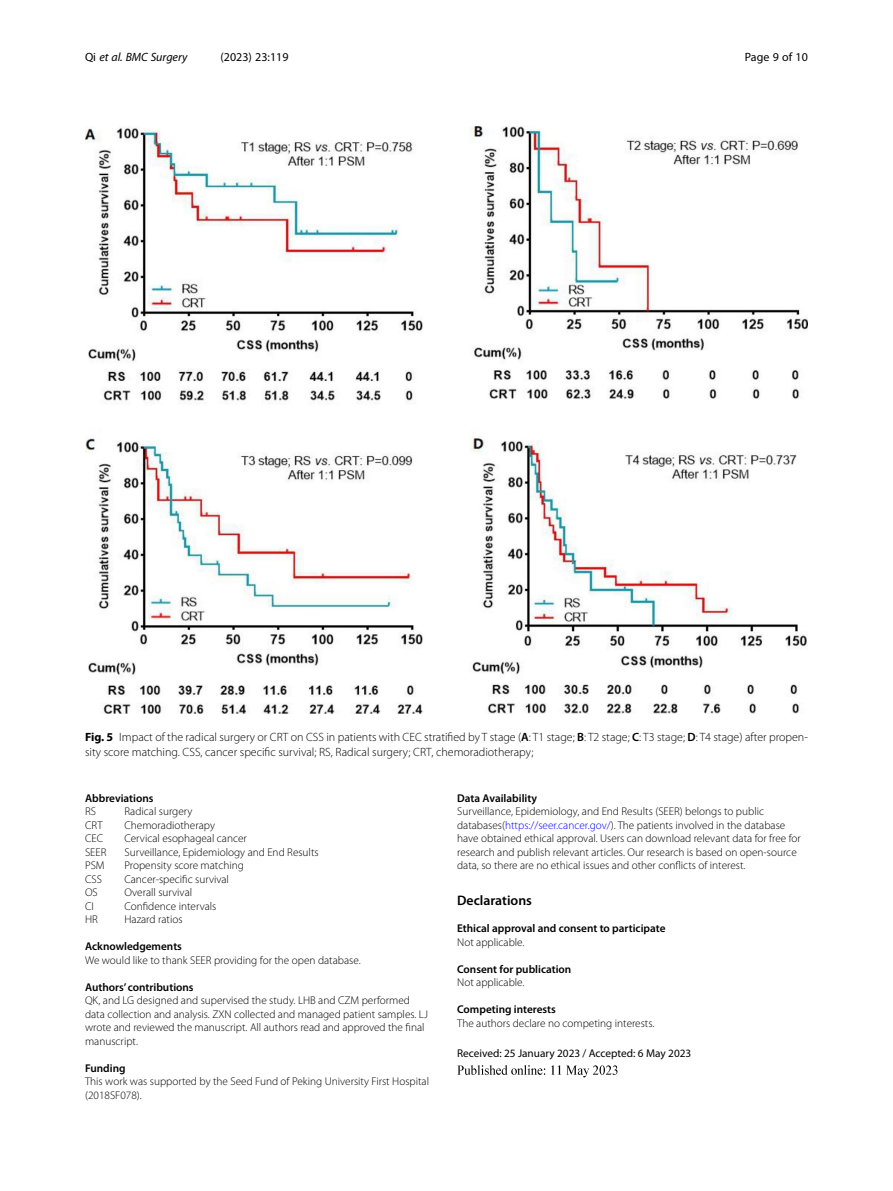
<style>
.page{position:relative;width:893px;height:1191px;background:#fff}
.page>*{position:absolute;margin:0;border:0;box-sizing:border-box;transform-origin:0 0}
.Ethics_Declarations{font:600 13.8px "Myriad Pro";color:#000}
.Figure_Caption{font:300 12px/15px "Myriad Pro";color:#000}
.t1{font:12px "Myriad Pro";color:#000}
.t2{font:italic 12px "Myriad Pro";color:#000}
.Materials_Availabili{font:300 11.25px/13.5px "Myriad Pro";color:#000}
.Abbreviation_Para_1{font:300 11.25px "Myriad Pro";color:#000}
.Author_Contribution{font:300 11.25px/13.5px "Myriad Pro";color:#000}
.Endmatter_Heading{font:600 11.25px "Myriad Pro";color:#000}
.Funding{font:300 11.25px/13.5px "Myriad Pro";color:#000}
.Ethics_Declarations-2{font:300 11.25px "Myriad Pro";color:#000}
.Acknowledgements{font:300 11.25px "Myriad Pro";color:#000}
.Article_History{font:11.25px "Myriad Pro";color:#000}
.Abbrevation_Heading{font:600 11.25px "Myriad Pro";color:#000}
.s1{font-style:normal}
.s2{font-weight:700}
.s3{font-weight:600}
.s4{color:#00f}
</style>
<div class="page">
<img style="left:85px;top:126px;width:723px;height:588px">
<img style="left:457px;top:1065px;width:161px;height:13px">
<p class="t2" style="left:85px;top:50px;width:104px"><span class="s1">Qi</span> et al. BMC Surgery</p>
<p class="t1" style="left:221px;top:50px;width:70px">(2023) 23:119</p>
<p class="t1" style="left:745px;top:50px;width:65px">Page 9 of 10</p>
<p class="Figure_Caption" style="left:85px;top:729px;width:724px"><span class="s2">Fig. 5</span> Impact of the radical surgery or CRT on CSS in patients with CEC stratified by T stage (<span class="s3">A</span>: T1 stage; <span class="s3">B</span>: T2 stage; <span class="s3">C</span>: T3 stage; <span class="s3">D</span>: T4 stage) after propen&shy;sity score matching. CSS, cancer specific survival; RS, Radical surgery; CRT, chemoradiotherapy;</p>
<p class="Abbrevation_Heading" style="left:85px;top:790px;width:70px">Abbreviations</p>
<p class="Abbreviation_Para_1" style="left:85px;top:805px;width:12px">RS</p>
<p class="Abbreviation_Para_1" style="left:124px;top:805px;width:69px">Radical surgery</p>
<p class="Abbreviation_Para_1" style="left:85px;top:818px;width:19px">CRT</p>
<p class="Abbreviation_Para_1" style="left:124px;top:818px;width:92px">Chemoradiotherapy</p>
<p class="Abbreviation_Para_1" style="left:85px;top:832px;width:20px">CEC</p>
<p class="Abbreviation_Para_1" style="left:124px;top:832px;width:124px">Cervical esophageal cancer</p>
<p class="Abbreviation_Para_1" style="left:85px;top:845px;width:23px">SEER</p>
<p class="Abbreviation_Para_1" style="left:124px;top:845px;width:196px">Surveillance, Epidemiology and End Results</p>
<p class="Abbreviation_Para_1" style="left:85px;top:859px;width:21px">PSM</p>
<p class="Abbreviation_Para_1" style="left:124px;top:859px;width:121px">Propensity score matching</p>
<p class="Abbreviation_Para_1" style="left:85px;top:872px;width:18px">CSS</p>
<p class="Abbreviation_Para_1" style="left:124px;top:872px;width:106px">Cancer-specific survival</p>
<p class="Abbreviation_Para_1" style="left:85px;top:886px;width:14px">OS</p>
<p class="Abbreviation_Para_1" style="left:124px;top:886px;width:69px">Overall survival</p>
<p class="Abbreviation_Para_1" style="left:85px;top:899px;width:10px">CI</p>
<p class="Abbreviation_Para_1" style="left:124px;top:899px;width:94px">Confidence intervals</p>
<p class="Abbreviation_Para_1" style="left:85px;top:913px;width:14px">HR</p>
<p class="Abbreviation_Para_1" style="left:124px;top:913px;width:60px">Hazard ratios</p>
<p class="Endmatter_Heading" style="left:85px;top:939px;width:98px">Acknowledgements</p>
<p class="Acknowledgements" style="left:85px;top:953px;width:277px">We would like to thank SEER providing for the open database.</p>
<p class="Endmatter_Heading" style="left:85px;top:979px;width:110px">Authors’ contributions</p>
<p class="Author_Contribution" style="left:85px;top:994px;width:344px">QK, and LG designed and supervised the study. LHB and CZM performed data collection and analysis. ZXN collected and managed patient samples. LJ wrote and reviewed the manuscript. All authors read and approved the final manuscript.</p>
<p class="Endmatter_Heading" style="left:85px;top:1060px;width:42px">Funding</p>
<p class="Funding" style="left:85px;top:1075px;width:345px">This work was supported by the Seed Fund of Peking University First Hospital (2018SF078).</p>
<p class="Endmatter_Heading" style="left:457px;top:790px;width:81px">Data Availability</p>
<p class="Materials_Availabili" style="left:457px;top:805px;width:345px">Surveillance, Epidemiology, and End Results (SEER) belongs to public databases(<span class="s4">https://seer.cancer.gov/</span>). The patients involved in the database have obtained ethical approval. Users can download relevant data for free for research and publish relevant articles. Our research is based on open-source data, so there are no ethical issues and other conflicts of interest.</p>
<p class="Ethics_Declarations" style="left:457px;top:892px;width:76px">Declarations</p>
<p class="Endmatter_Heading" style="left:457px;top:921px;width:210px">Ethical approval and consent to participate</p>
<p class="Ethics_Declarations-2" style="left:457px;top:935px;width:69px">Not applicable.</p>
<p class="Endmatter_Heading" style="left:457px;top:961px;width:116px">Consent for publication</p>
<p class="Ethics_Declarations-2" style="left:457px;top:976px;width:69px">Not applicable.</p>
<p class="Endmatter_Heading" style="left:457px;top:1002px;width:100px">Competing interests</p>
<p class="Ethics_Declarations-2" style="left:457px;top:1016px;width:199px">The authors declare no competing interests.</p>
<p class="Article_History" style="left:457px;top:1046px;width:236px">Received: 25 January 2023 / Accepted: 6 May 2023</p>
</div>
